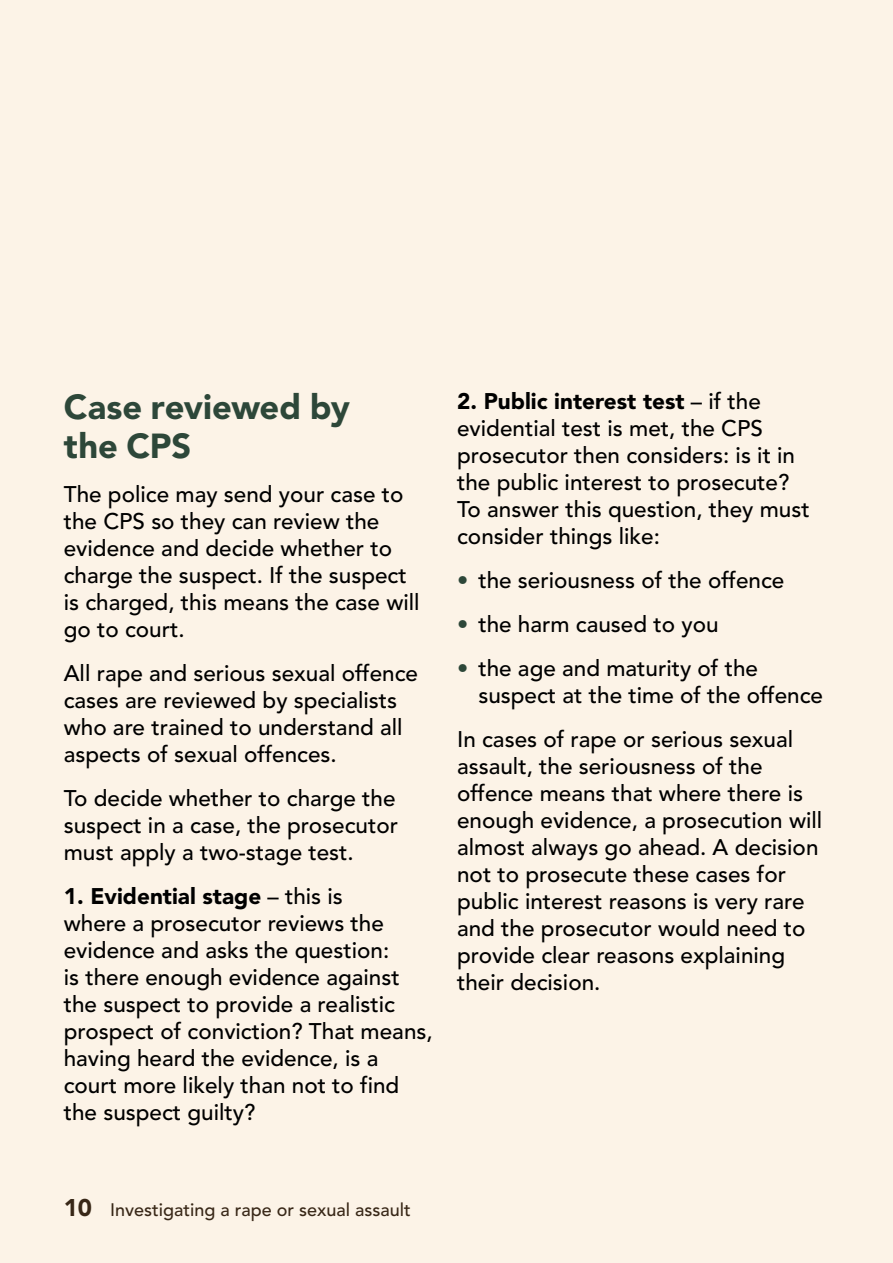
<style>
.page{position:relative;width:893px;height:1263px;background:#fcf3e7}
.page>*{position:absolute;margin:0;border:0;box-sizing:border-box;transform-origin:0 0}
.H2_heading{font:900 34.5px/39px "Avenir";letter-spacing:-.005em;color:#2d4739}
.Body_text{font:500 22.5px/27px "Avenir";color:#000}
.t1{font:500 18px "Avenir";color:#382717}
.s1{font-weight:900}
.s2{color:#2d4739}
.s3{font-weight:900;font-size:24px}
</style>
<div class="page">
<h2 class="H2_heading" style="left:64px;top:387px;width:288px">Case reviewed by the CPS</h2>
<p class="Body_text" style="left:64px;top:481px;width:357px">The police may send your case to the CPS so they can review the evidence and decide whether to charge the suspect. If the suspect is charged, this means the case will go to court.</p>
<p class="Body_text" style="left:64px;top:660px;width:356px">All rape and serious sexual offence cases are reviewed by specialists who are trained to understand all aspects of sexual offences.</p>
<p class="Body_text" style="left:64px;top:785px;width:336px;text-align:justify">To decide whether to charge the suspect in a case, the prosecutor must apply a two-stage test.</p>
<p class="Body_text" style="left:64px;top:883px;width:370px"><span class="s1">1. Evidential stage</span> – this is<br>where a prosecutor reviews the evidence and asks the question:<br>is there enough evidence against the suspect to provide a realistic prospect of conviction? That means, having heard the evidence, is a court more likely than not to find the suspect guilty?</p>
<p class="Body_text" style="left:457px;top:388px;width:354px"><span class="s1">2. Public interest test</span> – if the evidential test is met, the CPS prosecutor then considers: is it in the public interest to prosecute?<br>To answer this question, they must consider things like:</p>
<p class="Body_text" style="left:457px;top:567px;width:329px"><span class="s2">•</span> the seriousness of the offence</p>
<p class="Body_text" style="left:457px;top:611px;width:263px"><span class="s2">•</span> the harm caused to you</p>
<p class="Body_text" style="left:478px;top:655px;width:346px;text-indent:-21px"><span class="s2">•</span> the age and maturity of the suspect at the time of the offence</p>
<p class="Body_text" style="left:457px;top:726px;width:367px">In cases of rape or serious sexual assault, the seriousness of the offence means that where there is enough evidence, a prosecution will almost always go ahead. A decision not to prosecute these cases for public interest reasons is very rare and the prosecutor would need to provide clear reasons explaining their decision.</p>
<p class="t1" style="left:64px;top:1199px;width:349px"><span class="s3">10</span> Investigating a rape or sexual assault</p>
</div>
